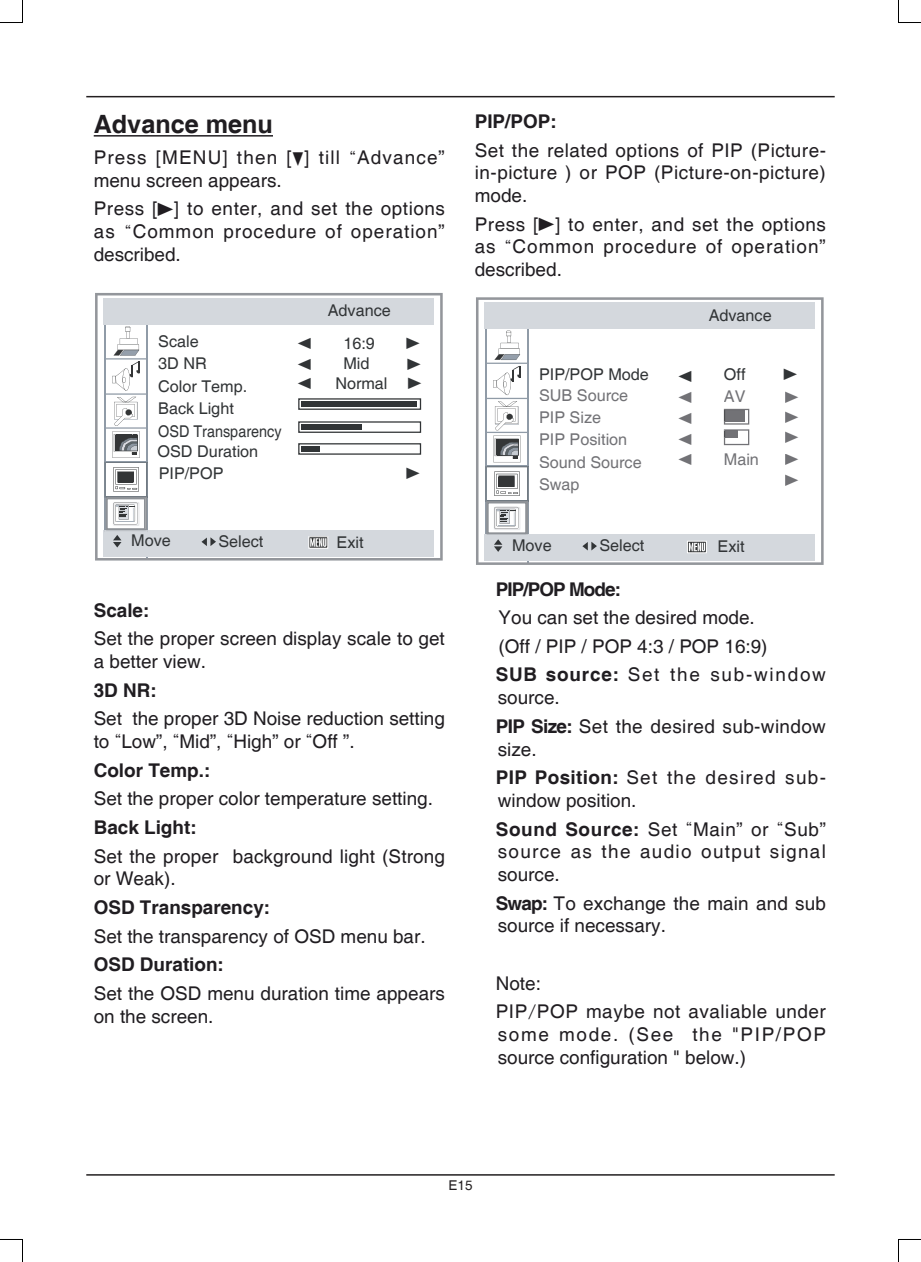
<style>
.page{position:relative;width:921px;height:1262px;background:#fff}
.page>*{position:absolute;margin:0;border:0;box-sizing:border-box;transform-origin:0 0}
.t1{font:700 25.2px "Helvetica";color:#201d21}
.t2{font:18.9px/22.6px "Helvetica";color:#201d21}
.t3{font:18.9px/28.7px "Helvetica";letter-spacing:.07em;color:#201d21}
.t4{font:700 18.9px "Helvetica";color:#201d21}
.t5{font:18.9px/22.6px "Helvetica";letter-spacing:.06em;color:#201d21}
.t6{font:18.9px/28.7px "Helvetica";letter-spacing:.02em;color:#201d21}
.t7{font:18.9px/28.7px "Helvetica";letter-spacing:.03em;color:#201d21}
.t8{font:700 18.9px "Helvetica";letter-spacing:-.05em;color:#201d21}
.t9{font:16.2px/22.5px "Helvetica";color:#313436}
.t10{font:16.2px/22.4px "Helvetica";color:#727276}
.t11{font:16.2px "I20 Sym Sanyo YE";color:#313436}
.t12{font:16.2px "I20 Sym Sanyo YE";color:#727276}
.t13{font:13.5px "Helvetica";color:#231f20}
.s1{font-family:"I20 Sym Sanyo YE"}
.s2{font-family:"Koz Min Pro Regular 90 msp RKSJ H"}
.s3{font-weight:700}
</style>
<div class="page">
<hr style="left:86px;top:1173px;width:749px;height:2px;background:#231f20">
<hr style="left:86px;top:96px;width:749px;height:1px;background:#231f20">
<hr style="left:94px;top:135px;width:179px;height:1px;background:#201d21">
<svg style="left:95px;top:293px;width:348px;height:267px"></svg>
<hr style="left:148px;top:496px;width:1px;height:36px;background:#8e9297">
<svg style="left:104px;top:397px;width:44px;height:150px"></svg>
<hr style="left:106px;top:463px;width:1px;height:33px;background:#717a82">
<hr style="left:146px;top:463px;width:1px;height:33px;background:#717a82">
<div style="left:298px;top:421px;width:123px;height:12px;border:1px solid #313436"></div>
<div style="left:302px;top:424px;width:60px;height:6px;background:#313436"></div>
<div style="left:298px;top:443px;width:123px;height:11px;border:1px solid #313436"></div>
<div style="left:302px;top:446px;width:18px;height:5px;background:#313436"></div>
<div style="left:308px;top:536px;width:20px;height:12px;border:1px solid #fff"></div>
<svg style="left:310px;top:538px;width:16px;height:8px"></svg>
<svg style="left:476px;top:297px;width:348px;height:268px"></svg>
<hr style="left:528px;top:466px;width:1px;height:36px;background:#8e9297">
<svg style="left:485px;top:401px;width:43px;height:150px"></svg>
<hr style="left:486px;top:467px;width:1px;height:33px;background:#717a82">
<hr style="left:527px;top:467px;width:1px;height:33px;background:#717a82">
<svg style="left:724px;top:409px;width:25px;height:36px"></svg>
<div style="left:687px;top:540px;width:20px;height:13px;border:1px solid #fff"></div>
<svg style="left:689px;top:542px;width:16px;height:9px"></svg>
<svg style="left:0;top:0;width:23px;height:23px"></svg>
<svg style="left:0;top:1239px;width:23px;height:22px"></svg>
<svg style="left:898px;top:0;width:23px;height:23px"></svg>
<svg style="left:898px;top:1239px;width:23px;height:22px"></svg>
<h1 class="t1" style="left:94px;top:110px;width:181px">Advance menu</h1>
<p class="t5" style="left:94px;top:146px;width:353px">Press [MENU] then [<span class="s1">P</span>] till <span class="s2">“</span>Advance” menu screen appears.</p>
<p class="t2" style="left:94px;top:197px;width:353px;text-align:justify">Press [<span class="s1">A</span>] to enter, and set the options as <span class="s2">“</span>Common procedure of operation” described.</p>
<p class="t9" style="left:158px;top:329px;width:125px">Scale<br>3D NR<br>Color Temp.<br>Back Light<br>OSD Transparency</p>
<p class="t9" style="left:157px;top:440px;width:102px">OSD Duration</p>
<p class="t9" style="left:328px;top:299px;width:65px">Advance</p>
<p class="t11" style="left:298px;top:334px;width:15px">B</p>
<p class="t9" style="left:343px;top:332px;width:33px">16:9</p>
<p class="t11" style="left:406px;top:334px;width:15px">A</p>
<p class="t11" style="left:298px;top:354px;width:15px">B</p>
<p class="t9" style="left:343px;top:352px;width:28px">Mid</p>
<p class="t11" style="left:407px;top:354px;width:15px">A</p>
<p class="t11" style="left:298px;top:374px;width:15px">B</p>
<p class="t9" style="left:335px;top:372px;width:54px">Normal</p>
<p class="t11" style="left:408px;top:374px;width:15px">A</p>
<p class="t9" style="left:159px;top:462px;width:66px">PIP/POP</p>
<p class="t11" style="left:407px;top:464px;width:15px">A</p>
<p class="t9" style="left:131px;top:529px;width:41px">Move</p>
<p class="t9" style="left:218px;top:529px;width:47px">Select</p>
<p class="t9" style="left:337px;top:530px;width:29px">Exit</p>
<p class="t4" style="left:94px;top:599px;width:57px">Scale:</p>
<p class="t2" style="left:94px;top:627px;width:353px">Set the proper screen display scale to get a better view.</p>
<p class="t4" style="left:94px;top:679px;width:64px">3D NR:</p>
<p class="t2" style="left:94px;top:707px;width:353px">Set the proper 3D Noise reduction setting to <span class="s2">“</span>Low”, <span class="s2">“</span>Mid”, <span class="s2">“</span>High” or <span class="s2">“</span>Off ”.</p>
<p class="t4" style="left:94px;top:759px;width:118px">Color Temp.:</p>
<p class="t2" style="left:94px;top:787px;width:341px">Set the proper color temperature setting.</p>
<p class="t4" style="left:94px;top:816px;width:104px">Back Light:</p>
<p class="t2" style="left:94px;top:844px;width:353px">Set the proper background light (Strong or Weak).</p>
<p class="t4" style="left:94px;top:896px;width:178px">OSD Transparency:</p>
<p class="t2" style="left:94px;top:924px;width:333px">Set the transparency of OSD menu bar.</p>
<p class="t4" style="left:94px;top:953px;width:132px">OSD Duration:</p>
<p class="t2" style="left:94px;top:981px;width:353px">Set the OSD menu duration time appears on the screen.</p>
<p class="t4" style="left:475px;top:110px;width:83px">PIP/POP:</p>
<p class="t2" style="left:475px;top:138px;width:353px;text-align:justify">Set the related options of PIP (Picture&shy;in-picture ) or POP (Picture-on-picture) mode.</p>
<p class="t2" style="left:475px;top:212px;width:353px;text-align:justify">Press [<span class="s1">A</span>] to enter, and set the options as <span class="s2">“</span>Common procedure of operation” described.</p>
<p class="t9" style="left:539px;top:362px;width:111px">PIP/POP Mode</p>
<p class="t10" style="left:539px;top:383px;width:104px">SUB Source<br>PIP Size<br>PIP Position<br>Sound Source</p>
<p class="t9" style="left:709px;top:304px;width:65px">Advance</p>
<p class="t11" style="left:678px;top:366px;width:15px">B</p>
<p class="t9" style="left:724px;top:362px;width:23px">Off</p>
<p class="t11" style="left:784px;top:365px;width:15px">A</p>
<p class="t12" style="left:678px;top:387px;width:15px">B</p>
<p class="t10" style="left:724px;top:385px;width:23px">AV</p>
<p class="t12" style="left:785px;top:387px;width:15px">A</p>
<p class="t12" style="left:678px;top:408px;width:15px">B</p>
<p class="t12" style="left:785px;top:407px;width:15px">A</p>
<p class="t12" style="left:678px;top:450px;width:15px">B</p>
<p class="t10" style="left:724px;top:448px;width:37px">Main</p>
<p class="t12" style="left:785px;top:450px;width:15px">A</p>
<p class="t12" style="left:678px;top:429px;width:15px">B</p>
<p class="t12" style="left:785px;top:428px;width:15px">A</p>
<p class="t10" style="left:539px;top:472px;width:42px">Swap</p>
<p class="t12" style="left:785px;top:471px;width:15px">A</p>
<p class="t9" style="left:512px;top:533px;width:41px">Move</p>
<p class="t9" style="left:599px;top:534px;width:47px">Select</p>
<p class="t9" style="left:717px;top:535px;width:29px">Exit</p>
<p class="t8" style="left:496px;top:578px;width:127px">PIP/POP Mode:</p>
<p class="t2" style="left:496px;top:603px;width:332px;line-height:28.7px">You can set the desired mode.<br>(Off / PIP / POP 4:3 / POP 16:9)<br><span class="s3">SUB source:</span> Set the sub-window</p>
<p class="t6" style="left:496px;top:683px;width:332px">source.<br><span class="s3">PIP Size:</span> Set the desired sub-window</p>
<p class="t3" style="left:496px;top:734px;width:332px">size.<br><span class="s3">PIP Position:</span> Set the desired sub-</p>
<p class="t2" style="left:496px;top:785px;width:332px;line-height:28.7px">window position.<br><span class="s3">Sound Source:</span> Set <span class="s2">“</span>Main” or <span class="s2">“</span>Sub”</p>
<p class="t3" style="left:498px;top:840px;width:330px;line-height:22.6px">source as the audio output signal source.</p>
<p class="t2" style="left:496px;top:891px;width:332px"><span class="s3">Swap:</span> To exchange the main and sub source if necessary.</p>
<p class="t7" style="left:496px;top:968px;width:332px">Note:<br>PIP<span class="s2">/</span>POP maybe not avaliable under</p>
<p class="t2" style="left:498px;top:1022px;width:330px">some mode. (See the "PIP/POP source configuration " below.)</p>
<p class="t13" style="left:448px;top:1177px;width:26px">E15</p>
</div>
